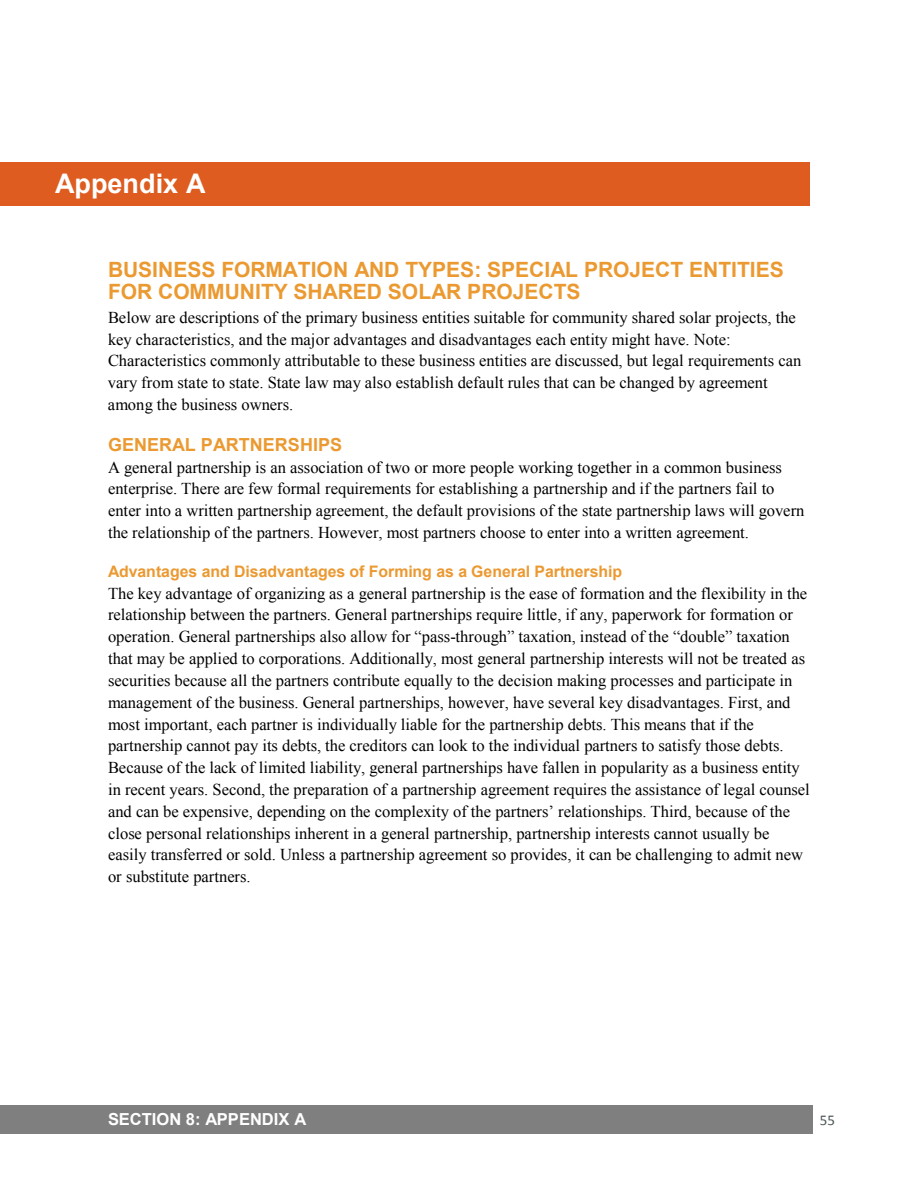
<style>
.page{position:relative;width:918px;height:1188px;background:#fff}
.page>*{position:absolute;margin:0;border:0;box-sizing:border-box;transform-origin:0 0}
.t1{font:700 27px "Arial";color:#fff}
.t2{font:700 21px/21.6px "Arial";color:#eb9931}
.t3{font:700 18px "Arial";color:#eb9931}
.t4{font:16.5px/21.8px "Times New Roman";color:#000}
.t5{font:700 16.5px "Arial";letter-spacing:-.005em;color:#fff}
.t6{font:700 15.9px "Arial";color:#eb9931}
.t7{font:15px "Calibri";color:#4d5659}
</style>
<div class="page">
<div style="left:0;top:1106px;width:812px;height:28px;background:#7f7f7f"></div>
<div style="left:0;top:162px;width:810px;height:44px;background:#de5c20"></div>
<h1 class="t1" style="left:55px;top:165px;width:152px">Appendix A</h1>
<p class="t2" style="left:108px;top:260px;width:677px">BUSINESS FORMATION AND TYPES: SPECIAL PROJECT ENTITIES<br>FOR COMMUNITY SHARED SOLAR PROJECTS</p>
<p class="t4" style="left:108px;top:306px;width:695px">Below are descriptions of the primary business entities suitable for community shared solar projects, the key characteristics, and the major advantages and disadvantages each entity might have. Note:<br>Characteristics commonly attributable to these business entities are discussed, but legal requirements can vary from state to state. State law may also establish default rules that can be changed by agreement among the business owners.</p>
<p class="t3" style="left:108px;top:432px;width:236px">GENERAL PARTNERSHIPS</p>
<p class="t4" style="left:108px;top:456px;width:698px">A general partnership is an association of two or more people working together in a common business enterprise. There are few formal requirements for establishing a partnership and if the partners fail to enter into a written partnership agreement, the default provisions of the state partnership laws will govern the relationship of the partners. However, most partners choose to enter into a written agreement.</p>
<p class="t6" style="left:108px;top:561px;width:516px">Advantages and Disadvantages of Forming as a General Partnership</p>
<p class="t4" style="left:108px;top:582px;width:703px">The key advantage of organizing as a general partnership is the ease of formation and the flexibility in the relationship between the partners. General partnerships require little, if any, paperwork for formation or operation. General partnerships also allow for “pass-through” taxation, instead of the “double” taxation that may be applied to corporations. Additionally, most general partnership interests will not be treated as securities because all the partners contribute equally to the decision making processes and participate in management of the business. General partnerships, however, have several key disadvantages. First, and most important, each partner is individually liable for the partnership debts. This means that if the partnership cannot pay its debts, the creditors can look to the individual partners to satisfy those debts.<br>Because of the lack of limited liability, general partnerships have fallen in popularity as a business entity in recent years. Second, the preparation of a partnership agreement requires the assistance of legal counsel and can be expensive, depending on the complexity of the partners’ relationships. Third, because of the close personal relationships inherent in a general partnership, partnership interests cannot usually be easily transferred or sold. Unless a partnership agreement so provides, it can be challenging to admit new or substitute partners.</p>
<p class="t5" style="left:108px;top:1109px;width:200px">SECTION 8: APPENDIX A</p>
<p class="t7" style="left:820px;top:1111px;width:17px">55</p>
</div>
